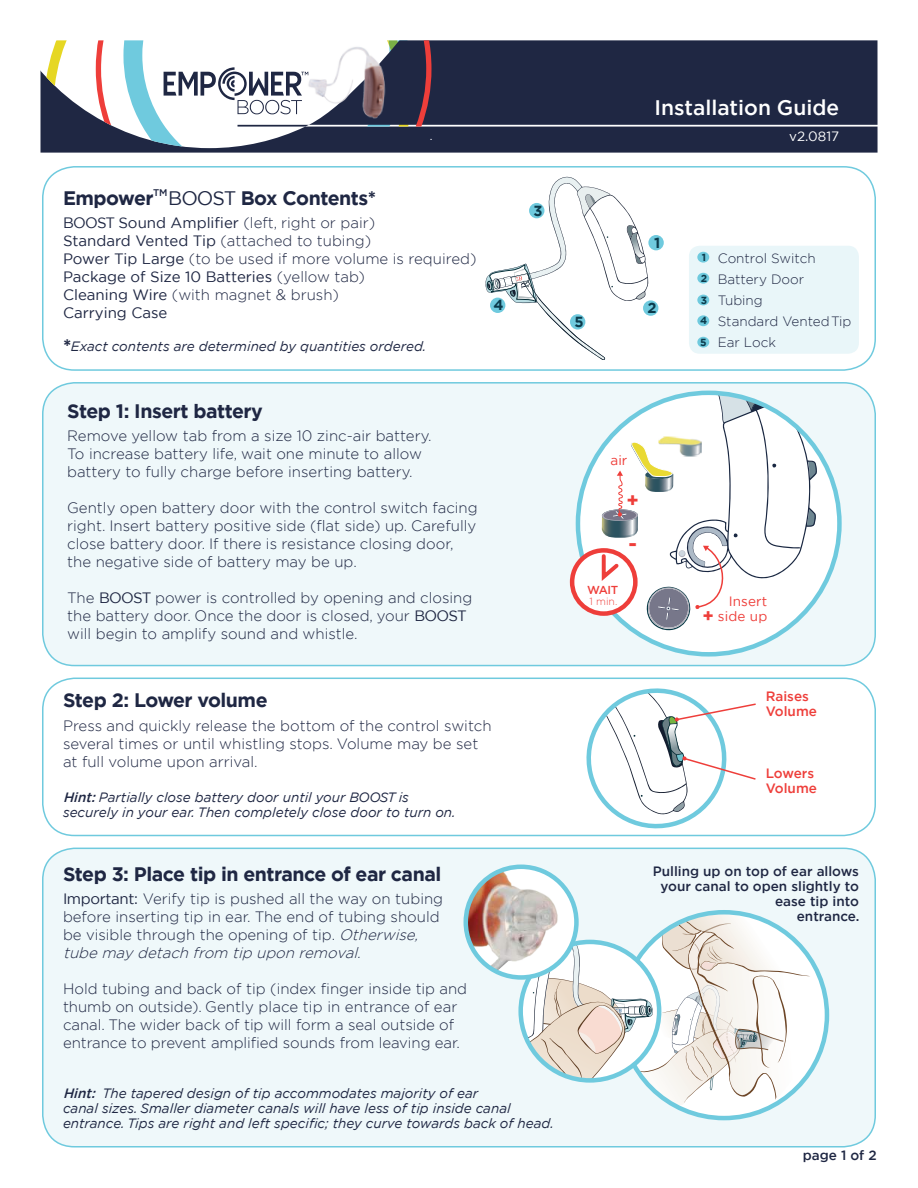
<style>
.page{position:relative;width:918px;height:1188px;background:#fff}
.page>*{position:absolute;margin:0;border:0;box-sizing:border-box;transform-origin:0 0}
.t1{font:500 21px "Gotham";color:#fff}
.t2{font:700 21px "Gotham";color:#ee3e3a}
.t3{font:700 19.5px "Gotham";letter-spacing:-.025em;color:#1f2743}
.t4{font:700 19.5px "Gotham";color:#ee3e3a}
.t5{font:300 15px/18px "Gotham";color:#1f2743}
.t6{font:15px/18px "Gotham";color:#1f2743}
.t7{font:700 14.7px "Gotham";color:#0b3a4b}
.t8{font:italic 13.5px/15px "Gotham";color:#1f2743}
.t9{font:500 13.5px/15px "Gotham";color:#1f2743;text-align:right}
.t10{font:300 13.5px/21px "Gotham";color:#1f2743}
.t11{font:500 13.5px/15px "Gotham";color:#ee3e3a}
.t12{font:13.5px/14.2px "Gotham";letter-spacing:.01em;color:#ee3e3a;text-align:right}
.t13{font:13.5px "Gotham";color:#fff}
.t14{font:500 11.55px "Gotham";color:#ee3e3a}
.t15{font:700 10.35px/21.1px "Gotham";color:#0b3a4b}
.t16{font:300 10.35px "Gotham";color:#ee3e3a}
.t17{font:500 7.95px "Gotham";color:#fff}
.s1{font-weight:400}
.s2{font-weight:300}
.s3{font-weight:700;font-style:normal;font-size:19.5px}
.s4{font-weight:700;font-size:18px}
.s5{font-weight:500}
.s6{font-style:italic}
</style>
<div class="page">
<div style="left:43px;top:383px;width:832px;height:283px;background:#eff8fa;border-radius:32px"></div>
<div style="left:42px;top:382px;width:834px;height:284px;border:2px solid #6fcade;border-radius:32px"></div>
<div style="left:43px;top:848px;width:832px;height:299px;background:#eff8fa;border-radius:32px"></div>
<div style="left:42px;top:848px;width:834px;height:300px;border:2px solid #6fcade;border-radius:32px"></div>
<div style="left:42px;top:166px;width:834px;height:205px;border:2px solid #6fcade;border-radius:32px"></div>
<div style="left:42px;top:678px;width:834px;height:158px;border:2px solid #6fcade;border-radius:32px"></div>
<div style="left:689px;top:246px;width:170px;height:108px;background:#e9f6f9;border-radius:11px"></div>
<div style="left:697px;top:252px;width:12px;height:11px;background:#6fcade;border-radius:50%"></div>
<div style="left:697px;top:273px;width:12px;height:11px;background:#6fcade;border-radius:50%"></div>
<div style="left:697px;top:295px;width:12px;height:10px;background:#6fcade;border-radius:50%"></div>
<div style="left:697px;top:315px;width:12px;height:11px;background:#6fcade;border-radius:50%"></div>
<div style="left:697px;top:337px;width:12px;height:11px;background:#6fcade;border-radius:50%"></div>
<svg style="left:485px;top:176px;width:163px;height:184px"></svg>
<div style="left:570px;top:314px;width:15px;height:16px;background:#6fcade;border-radius:50%"></div>
<div style="left:648px;top:235px;width:16px;height:15px;background:#6fcade;border-radius:50%"></div>
<div style="left:529px;top:203px;width:15px;height:15px;background:#6fcade;border-radius:50%"></div>
<div style="left:490px;top:298px;width:15px;height:15px;background:#6fcade;border-radius:50%"></div>
<div style="left:643px;top:300px;width:15px;height:16px;background:#6fcade;border-radius:50%"></div>
<div style="left:578px;top:393px;width:261px;height:261px;background:#fff;border-radius:50%"></div>
<svg style="left:778px;top:410px;width:39px;height:165px"></svg>
<svg style="left:569px;top:393px;width:209px;height:261px"></svg>
<svg style="left:586px;top:688px;width:170px;height:141px"></svg>
<svg style="left:621px;top:912px;width:206px;height:206px;fill:#fff"></svg>
<svg style="left:40px;top:70px;width:838px;height:83px;background:#303751"></svg>
<div style="left:432px;top:40px;width:446px;height:85px;background:#1f2743"></div>
<svg style="left:46px;top:40px;width:386px;height:113px"></svg>
<svg style="left:463px;top:864px;width:350px;height:242px"></svg>
<p class="t17" style="left:430px;top:132px;width:4px">.</p>
<h1 class="t1" style="left:654px;top:93px;width:186px">Installation Guide</h1>
<p class="t13" style="left:789px;top:128px;width:52px">v2.0817</p>
<h2 class="t3" style="left:63px;top:185px;width:315px">Empower<sup>TM</sup><span class="s1">BOOST</span> Box Contents*</h2>
<p class="t6" style="left:63px;top:214px;width:415px">BOOST Sound Amplifier <span class="s2">(left, right or pair)<br></span>Standard Vented Tip <span class="s2">(attached to tubing)<br></span>Power Tip Large <span class="s2">(to be used if more volume is required)<br></span>Package of Size 10 Batteries <span class="s2">(yellow tab)<br></span>Cleaning Wire <span class="s2">(with magnet &amp; brush)<br></span>Carrying Case</p>
<p class="t8" style="left:63px;top:339px;width:365px"><span class="s3">*</span>Exact contents are determined by quantities ordered.</p>
<p class="t7" style="left:534px;top:201px;width:11px">3</p>
<p class="t7" style="left:654px;top:233px;width:8px">1</p>
<p class="t7" style="left:494px;top:295px;width:12px">4</p>
<p class="t7" style="left:648px;top:298px;width:11px">2</p>
<p class="t7" style="left:575px;top:312px;width:11px">5</p>
<p class="t15" style="left:701px;top:247px;width:8px">1<br>2</p>
<p class="t15" style="left:700px;top:289px;width:9px;text-align:justify">3<br>4<br>5</p>
<p class="t10" style="left:718px;top:247px;width:135px">Control Switch<br>Battery Door<br>Tubing<br>Standard Vented Tip<br>Ear Lock</p>
<h2 class="t3" style="left:67px;top:398px;width:197px">Step 1: Insert battery</h2>
<p class="t5" style="left:67px;top:426px;width:366px">Remove yellow tab from a size 10 zinc-air battery.<br>To increase battery life, wait one minute to allow battery to fully charge before inserting battery.</p>
<p class="t5" style="left:67px;top:498px;width:412px">Gently open battery door with the control switch facing right. Insert battery positive side (flat side) up. Carefully close battery door. If there is resistance closing door, the negative side of battery may be up.</p>
<p class="t5" style="left:67px;top:588px;width:407px">The <span class="s1">BOOST</span> power is controlled by opening and closing the battery door. Once the door is closed, your <span class="s1">BOOST </span>will begin to amplify sound and whistle.</p>
<p class="t12" style="left:611px;top:453px;width:18px">air</p>
<h2 class="t4" style="left:627px;top:488px;width:14px">+</h2>
<h1 class="t2" style="left:629px;top:530px;width:10px">-</h1>
<p class="t14" style="left:587px;top:583px;width:33px">WAIT</p>
<p class="t16" style="left:590px;top:595px;width:29px">1 min.</p>
<p class="t12" style="left:702px;top:594px;width:66px">Insert<br><span class="s4">+</span> side up</p>
<h2 class="t3" style="left:63px;top:688px;width:206px">Step 2: Lower volume</h2>
<p class="t5" style="left:63px;top:716px;width:430px">Press and quickly release the bottom of the control switch several times or until whistling stops. Volume may be set at full volume upon arrival.</p>
<p class="t8" style="left:63px;top:789px;width:394px"><span class="s5">Hint:</span>Partially close battery door until your BOOST is securely in your ear. Then completely close door to turn on.</p>
<h2 class="t3" style="left:63px;top:861px;width:380px">Step 3: Place tip in entrance of ear canal</h2>
<p class="t5" style="left:63px;top:889px;width:382px"><span class="s1">Important:</span> Verify tip is pushed all the way on tubing before inserting tip in ear. The end of tubing should be visible through the opening of tip. <span class="s6">Otherwise, tubemaydetach from tip upon removal.</span></p>
<p class="t5" style="left:63px;top:979px;width:406px">Hold tubing and back of tip (index finger inside tip and thumb on outside). Gently place tip in entrance of ear canal. The wider back of tip will form a seal outside of entrance to prevent amplified sounds from leaving ear.</p>
<p class="t8" style="left:63px;top:1085px;width:492px"><span class="s5">Hint:</span> The tapered design of tip accommodates majority of ear<br>canal sizes. Smaller diameter canals will have less of tip inside canal entrance. Tips are right and left specific; they curve towards back of head.</p>
<p class="t11" style="left:766px;top:688px;width:53px">Raises<br>Volume</p>
<p class="t11" style="left:766px;top:765px;width:53px">Lowers<br>Volume</p>
<p class="t9" style="left:653px;top:863px;width:208px">Pulling up on top of ear allows your canal to open slightly to ease tip into<br>entrance.</p>
<p class="t9" style="left:803px;top:1147px;width:75px">page 1 of 2</p>
</div>
